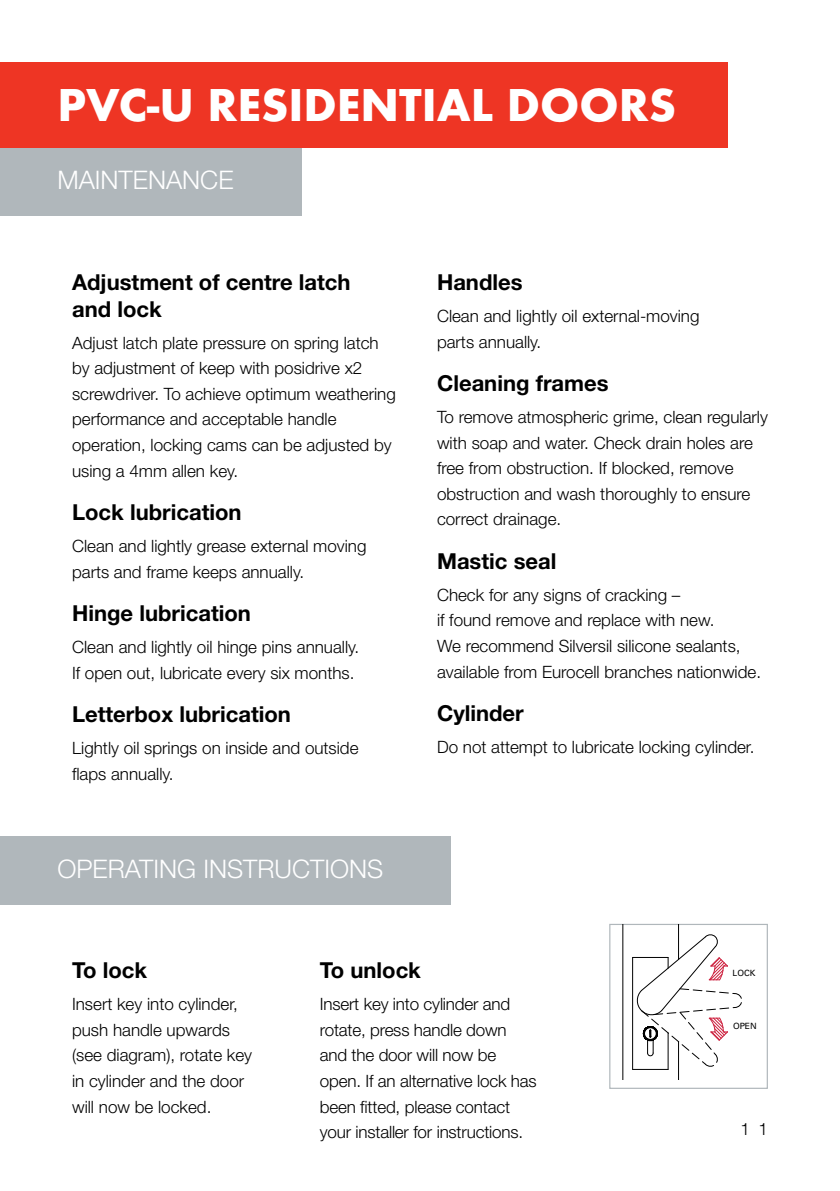
<style>
.page{position:relative;width:840px;height:1191px;background:#fff}
.page>*{position:absolute;margin:0;border:0;box-sizing:border-box;transform-origin:0 0}
.t1{font:48px "Futura Bld";color:#fff}
.t2{font:300 25.6px "Helvetica Neue LT Std";color:#fff}
.t3{font:700 22px/26.4px "Helvetica Neue LT Std";color:#000}
.t4{font:300 17px/25.6px "Helvetica Neue LT Std";color:#000}
.t5{font:8.6px "Univers";color:#000}
</style>
<div class="page">
<div style="left:0;top:147px;width:301px;height:68px;background:#b0b7bb"></div>
<div style="left:0;top:837px;width:450px;height:68px;background:#b0b7bb"></div>
<div style="left:0;top:62px;width:727px;height:85px;background:#ee3524"></div>
<div style="left:609px;top:923px;width:158px;height:166px;border:1px solid #b0b7bb"></div>
<hr style="left:667px;top:1033px;width:1px;height:36px;background:#000">
<hr style="left:677px;top:1041px;width:1px;height:38px;background:#000">
<hr style="left:677px;top:925px;width:1px;height:34px;background:#000">
<hr style="left:622px;top:925px;width:1px;height:154px;background:#000">
<hr style="left:632px;top:957px;width:1px;height:112px;background:#000">
<hr style="left:632px;top:957px;width:35px;height:1px;background:#000">
<hr style="left:632px;top:1069px;width:35px;height:1px;background:#000">
<svg style="left:636px;top:933px;width:105px;height:134px"></svg>
<h1 class="t1" style="left:57px;top:73px;width:620px">PVC-U RESIDENTIAL DOORS</h1>
<h2 class="t2" style="left:57px;top:164px;width:177px">MAINTENANCE</h2>
<p class="t3" style="left:72px;top:269px;width:280px">Adjustment of centre latch and lock</p>
<p class="t4" style="left:72px;top:329px;width:325px">Adjust latch plate pressure on spring latch by adjustment of keep with posidrive x2 screwdriver. To achieve optimum weathering performance and acceptable handle operation, locking cams can be adjusted by using a 4mm allen key.</p>
<p class="t3" style="left:72px;top:498px;width:171px">Lock lubrication</p>
<p class="t4" style="left:72px;top:533px;width:296px">Clean and lightly grease external moving parts and frame keeps annually.</p>
<p class="t3" style="left:72px;top:599px;width:180px">Hinge lubrication</p>
<p class="t4" style="left:72px;top:634px;width:288px">Clean and lightly oil hinge pins annually.<br>If open out, lubricate every six months.</p>
<p class="t3" style="left:72px;top:700px;width:220px">Letterbox lubrication</p>
<p class="t4" style="left:72px;top:735px;width:288px">Lightly oil springs on inside and outside flaps annually.</p>
<h2 class="t2" style="left:57px;top:853px;width:327px">OPERATING INSTRUCTIONS</h2>
<p class="t3" style="left:437px;top:268px;width:87px">Handles</p>
<p class="t4" style="left:437px;top:303px;width:264px">Clean and lightly oil external-moving parts annually.</p>
<p class="t3" style="left:437px;top:369px;width:173px">Cleaning frames</p>
<p class="t4" style="left:437px;top:404px;width:332px">To remove atmospheric grime, clean regularly with soap and water. Check drain holes are free from obstruction. If blocked, remove obstruction and wash thoroughly to ensure correct drainage.</p>
<p class="t3" style="left:437px;top:547px;width:121px">Mastic seal</p>
<p class="t4" style="left:437px;top:581px;width:325px">Check for any signs of cracking –<br>if found remove and replace with new.<br>We recommend Silversil silicone sealants, available from Eurocell branches nationwide.</p>
<p class="t3" style="left:437px;top:699px;width:88px">Cylinder</p>
<p class="t4" style="left:437px;top:734px;width:319px">Do not attempt to lubricate locking cylinder.</p>
<p class="t3" style="left:72px;top:956px;width:76px">To lock</p>
<p class="t4" style="left:72px;top:991px;width:181px">Insert key into cylinder, push handle upwards (see diagram), rotate key in cylinder and the door will now be locked.</p>
<p class="t3" style="left:319px;top:956px;width:103px">To unlock</p>
<p class="t4" style="left:319px;top:991px;width:218px">Insert key into cylinder and rotate, press handle down and the door will now be open. If an alternative lock has been fitted, please contact your installer for instructions.</p>
<p class="t5" style="left:732px;top:968px;width:24px">LOCK</p>
<p class="t5" style="left:732px;top:1020px;width:25px">OPEN</p>
<p class="t4" style="left:740px;top:1116px;width:29px">1 1</p>
</div>
